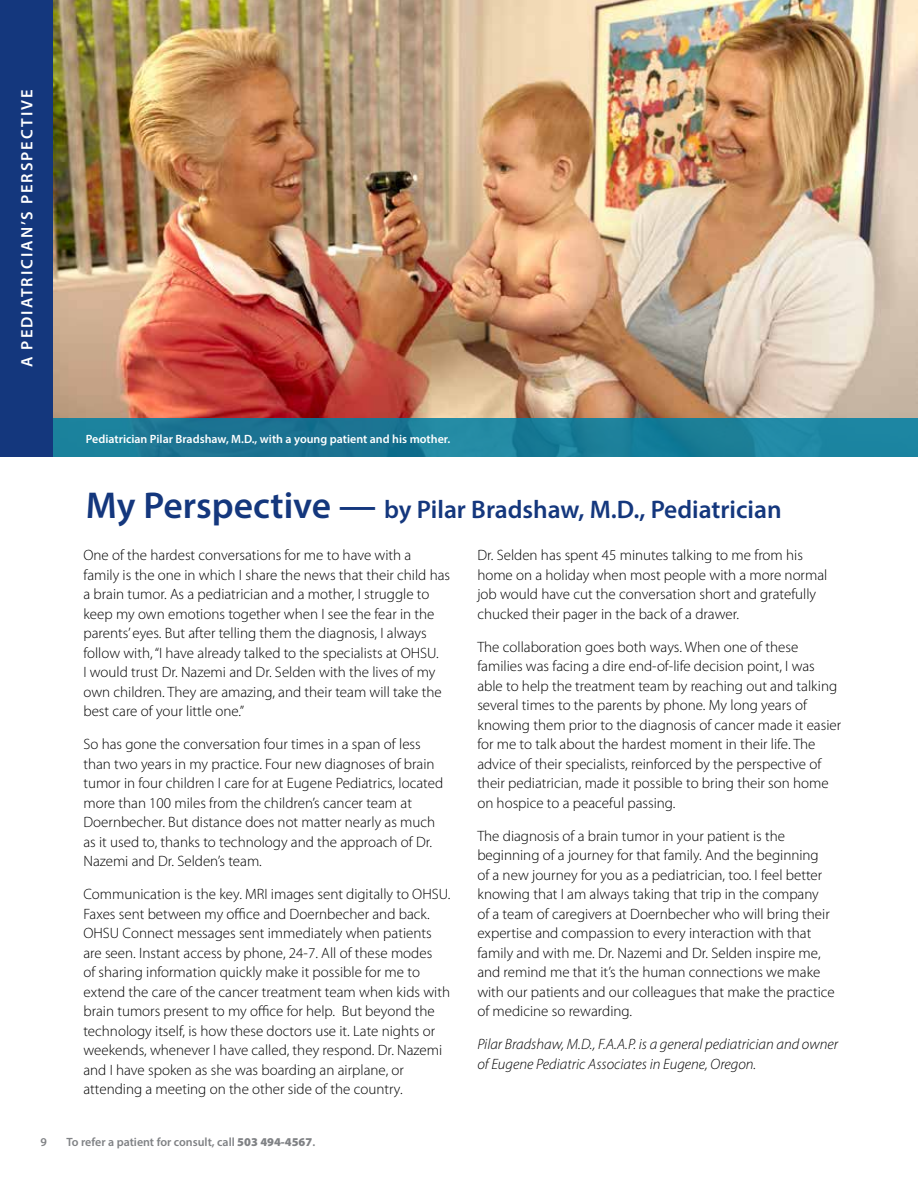
<style>
.page{position:relative;width:918px;height:1188px;background:#fff}
.page>*{position:absolute;margin:0;border:0;box-sizing:border-box;transform-origin:0 0}
.t1{font:600 25.5px "Myriad Pro";color:#14377d}
.t2{font:600 16.5px "Myriad Pro";color:#fff}
.t3{font:300 15px/19.5px "Myriad Pro";color:#000}
.t4{font:italic 300 15px/19.5px "Myriad Pro";color:#000}
.t5{font:600 12px "Myriad Pro";color:#fff}
.t6{font:600 12px "Myriad Pro";color:#808285}
.s1{font-size:37.5px}
.s2{font-weight:900}
</style>
<div class="page">
<div style="left:0;top:0;width:53px;height:457px;background:#14377d"></div>
<img style="left:53px;top:0;width:865px;height:419px">
<svg style="left:53px;top:419px;width:865px;height:38px;background:#1b7d99"></svg>
<p class="t2" style="left:16px;top:367px;width:277px;rotate:-90deg">a pediatrician’s perspective</p>
<p class="t5" style="left:86px;top:431px;width:366px">Pediatrician Pilar Bradshaw, M.D., with a young patient and his mother.</p>
<h1 class="t1" style="left:86px;top:493px;width:697px"><span class="s1">My Perspective —</span> by Pilar Bradshaw, M.D., Pediatrician</h1>
<p class="t3" style="left:83px;top:546px;width:368px">One of the hardest conversations for me to have with a family is the one in which I share the news that their child has a brain tumor. As a pediatrician and a mother, I struggle to keep my own emotions together when I see the fear in the parents’ eyes. But after telling them the diagnosis, I always follow with, “I have already talked to the specialists at OHSU.<br>I would trust Dr. Nazemi and Dr. Selden with the lives of my own children. They are amazing, and their team will take the best care of your little one.”</p>
<p class="t3" style="left:83px;top:735px;width:361px">So has gone the conversation four times in a span of less than two years in my practice. Four new diagnoses of brain tumor in four children I care for at Eugene Pediatrics, located more than 100 miles from the children’s cancer team at Doernbecher. But distance does not matter nearly as much as it used to, thanks to technology and the approach of Dr.<br>Nazemi and Dr. Selden’s team.</p>
<p class="t3" style="left:83px;top:885px;width:368px">Communication is the key. MRI images sent digitally to OHSU.<br>Faxes sent between my office and Doernbecher and back.<br>OHSU Connect messages sent immediately when patients are seen. Instant access by phone, 24-7. All of these modes<br>of sharing information quickly make it possible for me to extend the care of the cancer treatment team when kids with brain tumors present to my office for help. But beyond the technology itself, is how these doctors use it. Late nights or weekends, whenever I have called, they respond. Dr. Nazemi and I have spoken as she was boarding an airplane, or attending a meeting on the other side of the country.</p>
<p class="t6" style="left:40px;top:1135px;width:8px">9</p>
<p class="t6" style="left:66px;top:1135px;width:250px">To refer a patient for consult, call <span class="s2">503 494-4567</span>.</p>
<p class="t3" style="left:477px;top:546px;width:352px">Dr. Selden has spent 45 minutes talking to me from his home on a holiday when most people with a more normal job would have cut the conversation short and gratefully chucked their pager in the back of a drawer.</p>
<p class="t3" style="left:477px;top:637px;width:365px">The collaboration goes both ways. When one of these families was facing a dire end-of-life decision point, I was able to help the treatment team by reaching out and talking several times to the parents by phone. My long years of knowing them prior to the diagnosis of cancer made it easier for me to talk about the hardest moment in their life. The advice of their specialists, reinforced by the perspective of their pediatrician, made it possible to bring their son home on hospice to a peaceful passing.</p>
<p class="t3" style="left:477px;top:826px;width:359px">The diagnosis of a brain tumor in your patient is the beginning of a journey for that family. And the beginning<br>of a new journey for you as a pediatrician, too. I feel better knowing that I am always taking that trip in the company<br>of a team of caregivers at Doernbecher who will bring their expertise and compassion to every interaction with that family and with me. Dr. Nazemi and Dr. Selden inspire me, and remind me that it’s the human connections we make with our patients and our colleagues that make the practice of medicine so rewarding.</p>
<p class="t4" style="left:477px;top:1035px;width:362px">Pilar Bradshaw, M.D., F.A.A.P. is a general pediatrician and owner of Eugene Pediatric Associates in Eugene, Oregon.</p>
</div>
